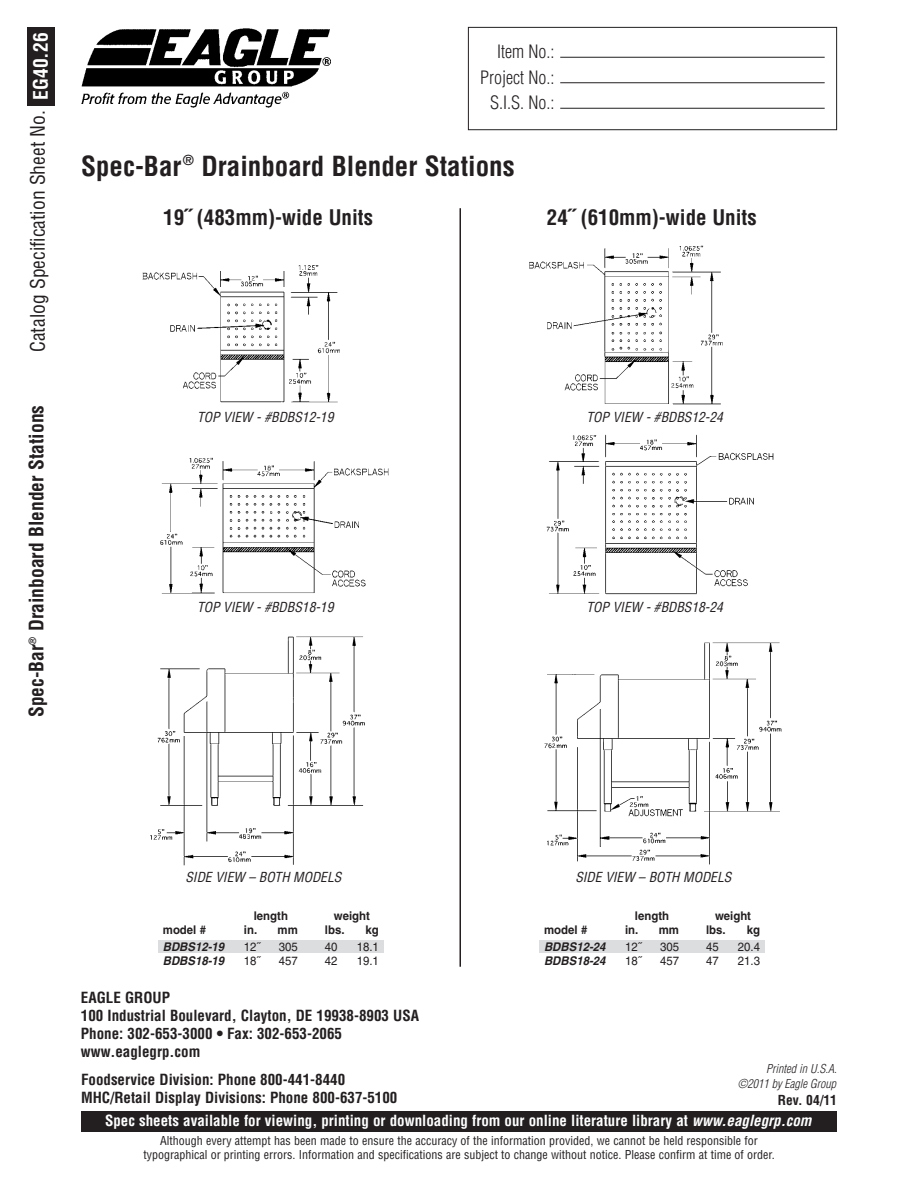
<style>
.page{position:relative;width:918px;height:1188px;background:#fff}
.page>*{position:absolute;margin:0;border:0;box-sizing:border-box;transform-origin:0 0}
.t1{font:700 condensed 27px "Helvetica";color:#231f20}
.t2{font:700 condensed 21px "Helvetica";color:#231f20}
.t3{font:condensed 19.5px "Helvetica";color:#231f20}
.t4{font:700 condensed 19.5px "Helvetica";color:#231f20}
.t5{font:300 condensed 18px/25.5px "Helvetica";color:#231f20;text-align:right}
.t6{font:700 condensed 15px/18px "Helvetica";color:#231f20}
.t7{font:700 condensed 15px "Helvetica";color:#fff}
.t8{font:italic condensed 13.5px "Helvetica";color:#231f20}
.t9{font:700 condensed 13.5px "Helvetica";color:#231f20}
.t10{font:condensed 12px/13.5px "Helvetica";color:#231f20;text-align:center}
.t11{font:700 12px "Helvetica";color:#231f20;scale:.95 1}
.t12{font:12px "Helvetica";color:#231f20;scale:.95 1}
.t13{font:italic 700 12px "Helvetica";color:#231f20;scale:.95 1}
.t14{font:italic 300 condensed 12px "Helvetica";color:#231f20}
.s1{font-weight:700;color:#fff}
.s2{font-style:italic}
</style>
<div class="page">
<div style="left:81px;top:1111px;width:756px;height:21px;background:#231f20"></div>
<img style="left:81px;top:28px;width:250px;height:79px">
<div style="left:27px;top:27px;width:28px;height:78px;background:#231f20"></div>
<div style="left:468px;top:27px;width:369px;height:103px;border:1px solid #231f20"></div>
<hr style="left:560px;top:82px;width:265px;height:1px;background:#231f20">
<hr style="left:560px;top:57px;width:265px;height:1px;background:#231f20">
<hr style="left:560px;top:108px;width:265px;height:1px;background:#231f20">
<div style="left:158px;top:940px;width:226px;height:13px;background:#dcdddf"></div>
<div style="left:539px;top:940px;width:226px;height:13px;background:#dcdddf"></div>
<hr style="left:460px;top:208px;width:1px;height:759px;background:#231f20">
<img style="left:142px;top:265px;width:198px;height:138px">
<img style="left:150px;top:636px;width:215px;height:230px">
<img style="left:544px;top:642px;width:238px;height:223px">
<img style="left:160px;top:457px;width:229px;height:137px">
<img style="left:546px;top:434px;width:228px;height:161px">
<img style="left:529px;top:245px;width:194px;height:160px">
<h3 class="t3" style="left:25px;top:352px;width:321px;rotate:-90deg">Catalog Specification Sheet No. <span class="s1">EG40.26</span></h3>
<h3 class="t5" style="left:480px;top:39px;width:76px">Item No.:<br>Project No.:<br>S.I.S. No.:</h3>
<h1 class="t1" style="left:81px;top:149px;width:435px">Spec-Bar<sup>®</sup> Drainboard Blender Stations</h1>
<h2 class="t2" style="left:163px;top:205px;width:211px">19˝ (483mm)-wide Units</h2>
<h2 class="t2" style="left:547px;top:205px;width:211px">24˝ (610mm)-wide Units</h2>
<h3 class="t4" style="left:25px;top:717px;width:314px;rotate:-90deg">Spec-Bar<sup>®</sup> Drainboard Blender Stations</h3>
<p class="t8" style="left:197px;top:408px;width:138px">TOP VIEW - #BDBS12-19</p>
<p class="t8" style="left:587px;top:408px;width:138px">TOP VIEW - #BDBS12-24</p>
<p class="t8" style="left:197px;top:599px;width:138px">TOP VIEW - #BDBS18-19</p>
<p class="t8" style="left:587px;top:599px;width:138px">TOP VIEW - #BDBS18-24</p>
<p class="t8" style="left:185px;top:869px;width:157px">SIDE VIEW – BOTH MODELS</p>
<p class="t8" style="left:575px;top:869px;width:157px">SIDE VIEW – BOTH MODELS</p>
<p class="t11" style="left:254px;top:908px;width:38px">length</p>
<p class="t11" style="left:334px;top:908px;width:40px">weight</p>
<p class="t11" style="left:163px;top:923px;width:47px">model #</p>
<p class="t11" style="left:244px;top:923px;width:58px">in. mm</p>
<p class="t11" style="left:325px;top:923px;width:22px">lbs.</p>
<p class="t11" style="left:366px;top:923px;width:16px">kg</p>
<p class="t13" style="left:163px;top:939px;width:66px">BDBS12-19</p>
<p class="t12" style="left:244px;top:940px;width:19px">12˝</p>
<p class="t12" style="left:279px;top:940px;width:22px">305</p>
<p class="t12" style="left:325px;top:940px;width:15px">40</p>
<p class="t12" style="left:357px;top:940px;width:25px">18.1</p>
<p class="t13" style="left:163px;top:954px;width:66px">BDBS18-19</p>
<p class="t12" style="left:244px;top:954px;width:19px">18˝</p>
<p class="t12" style="left:279px;top:954px;width:22px">457</p>
<p class="t12" style="left:325px;top:954px;width:15px">42</p>
<p class="t12" style="left:357px;top:954px;width:25px">19.1</p>
<p class="t6" style="left:81px;top:989px;width:340px">EAGLE GROUP<br>100 Industrial Boulevard, Clayton, DE 19938-8903 USA<br>Phone: 302-653-3000 • Fax: 302-653-2065 www.eaglegrp.com</p>
<p class="t11" style="left:635px;top:908px;width:37px">length</p>
<p class="t11" style="left:715px;top:908px;width:40px">weight</p>
<p class="t11" style="left:544px;top:923px;width:47px">model #</p>
<p class="t11" style="left:625px;top:923px;width:58px">in. mm</p>
<p class="t11" style="left:706px;top:923px;width:22px">lbs.</p>
<p class="t11" style="left:747px;top:923px;width:16px">kg</p>
<p class="t13" style="left:544px;top:939px;width:66px">BDBS12-24</p>
<p class="t12" style="left:625px;top:940px;width:19px">12˝</p>
<p class="t12" style="left:660px;top:940px;width:22px">305</p>
<p class="t12" style="left:706px;top:940px;width:15px">45</p>
<p class="t12" style="left:738px;top:940px;width:25px">20.4</p>
<p class="t13" style="left:544px;top:954px;width:66px">BDBS18-24</p>
<p class="t12" style="left:625px;top:954px;width:19px">18˝</p>
<p class="t12" style="left:660px;top:954px;width:22px">457</p>
<p class="t12" style="left:706px;top:954px;width:15px">47</p>
<p class="t12" style="left:738px;top:954px;width:25px">21.3</p>
<p class="t14" style="left:766px;top:1062px;width:72px">Printed in U.S.A.</p>
<p class="t6" style="left:81px;top:1070px;width:266px">Foodservice Division: Phone 800-441-8440</p>
<p class="t14" style="left:738px;top:1077px;width:100px">©2011 by Eagle Group</p>
<p class="t6" style="left:81px;top:1088px;width:318px">MHC/Retail Display Divisions: Phone 800-637-5100</p>
<p class="t9" style="left:778px;top:1092px;width:61px">Rev. 04/11</p>
<p class="t7" style="left:105px;top:1112px;width:708px">Spec sheets available for viewing, printing or downloading from our online literature library at <span class="s2">www.eaglegrp.com</span></p>
<p class="t10" style="left:143px;top:1134px;width:633px">Although every attempt has been made to ensure the accuracy of the information provided, we cannot be held responsible for typographical or printing errors. Information and specifications are subject to change without notice. Please confirm at time of order.</p>
</div>
